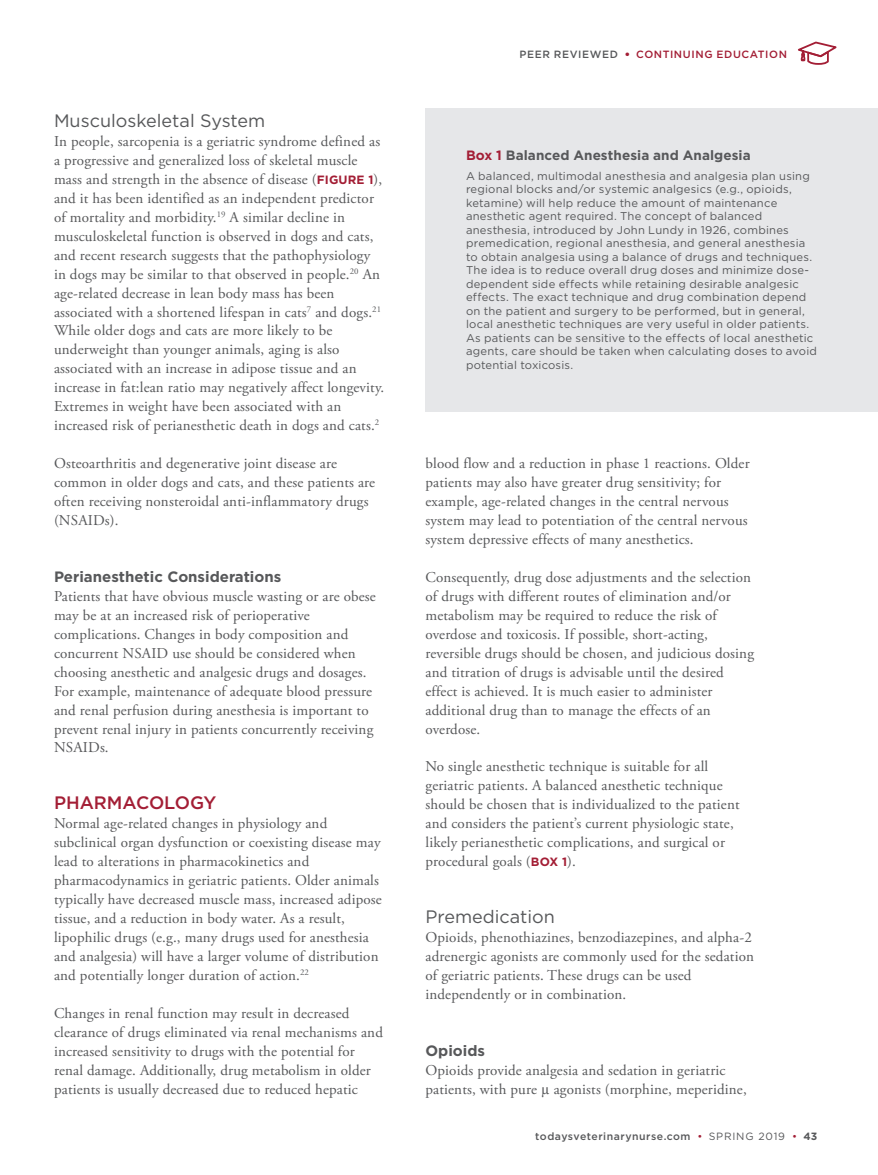
<style>
.page{position:relative;width:878px;height:1175px;background:#fff}
.page>*{position:absolute;margin:0;border:0;box-sizing:border-box;transform-origin:0 0}
.t1{font:18px "Gotham";color:#57585a}
.t2{font:500 18px "Gotham";color:#a31e35}
.t3{font:15px/18.9px "Adobe Garamond Pro";letter-spacing:.01em;color:#57585a}
.t4{font:700 15px "Gotham";color:#57585a}
.t5{font:700 13.5px "Gotham";letter-spacing:.005em;color:#57585a}
.t6{font:11.25px/13.5px "Gotham";letter-spacing:.02em;color:#57585a}
.t7{font:500 10.5px "Gotham";letter-spacing:.05em;color:#57585a}
.t8{font:500 10.5px "Gotham";letter-spacing:.06em;color:#a31e35}
.s1{font-family:"Gotham";font-weight:700;font-size:12px;color:#a31e35}
.s2{color:#57585a}
.s3{font-weight:900}
.s4{color:#a31e35}
.s5{font-family:"Times New Roman"}
.s6{font-weight:400;color:#a31e35}
.s7{font-weight:400}
.s8{font-weight:700}
</style>
<div class="page">
<svg style="left:798px;top:41px;width:39px;height:24px"></svg>
<div style="left:425px;top:108px;width:453px;height:303px;background:#e6e7e9"></div>
<p class="t1" style="left:54px;top:113px;width:213px">Musculoskeletal System</p>
<p class="t3" style="left:54px;top:133px;width:332px">In people, sarcopenia is a geriatric syndrome defined as a progressive and generalized loss of skeletal muscle mass and strength in the absence of disease (<span class="s1">FIGURE 1</span>), and it has been identified as an independent predictor of mortality and morbidity.<sup>19</sup> A similar decline in musculoskeletal function is observed in dogs and cats, and recent research suggests that the pathophysiology in dogs may be similar to that observed in people.<sup>20</sup> An age-related decrease in lean body mass has been associated with a shortened lifespan in cats<sup>7</sup> and dogs.<sup>21<br></sup>While older dogs and cats are more likely to be underweight than younger animals, aging is also associated with an increase in adipose tissue and an increase in fat:lean ratio may negatively affect longevity.<br>Extremes in weight have been associated with an increased risk of perianesthetic death in dogs and cats.<sup>2</sup></p>
<p class="t3" style="left:54px;top:455px;width:323px">Osteoarthritis and degenerative joint disease are common in older dogs and cats, and these patients are often receiving nonsteroidal anti-inflammatory drugs (NSAIDs).</p>
<p class="t4" style="left:54px;top:570px;width:229px">Perianesthetic Considerations</p>
<p class="t3" style="left:54px;top:588px;width:323px">Patients that have obvious muscle wasting or are obese may be at an increased risk of perioperative complications. Changes in body composition and concurrent NSAID use should be considered when choosing anesthetic and analgesic drugs and dosages.<br>For example, maintenance of adequate blood pressure and renal perfusion during anesthesia is important to prevent renal injury in patients concurrently receiving NSAIDs.</p>
<p class="t2" style="left:54px;top:795px;width:164px">PHARMACOLOGY</p>
<p class="t3" style="left:54px;top:815px;width:329px">Normal age-related changes in physiology and subclinical organ dysfunction or coexisting disease may lead to alterations in pharmacokinetics and pharmacodynamics in geriatric patients. Older animals typically have decreased muscle mass, increased adipose tissue, and a reduction in body water. As a result, lipophilic drugs (e.g., many drugs used for anesthesia and analgesia) will have a larger volume of distribution and potentially longer duration of action.<sup>22</sup></p>
<p class="t3" style="left:54px;top:1005px;width:330px">Changes in renal function may result in decreased clearance of drugs eliminated via renal mechanisms and increased sensitivity to drugs with the potential for renal damage. Additionally, drug metabolism in older patients is usually decreased due to reduced hepatic</p>
<p class="t8" style="left:519px;top:50px;width:269px"><span class="s2">PEER REVIEWED</span> <span class="s3">•</span> CONTINUING EDUCATION</p>
<p class="t5" style="left:466px;top:149px;width:286px"><span class="s4">Box 1</span> Balanced Anesthesia and Analgesia</p>
<p class="t6" style="left:466px;top:170px;width:352px">A balanced, multimodal anesthesia and analgesia plan using regional blocks and/or systemic analgesics (e.g., opioids, ketamine) will help reduce the amount of maintenance anesthetic agent required. The concept of balanced anesthesia, introduced by John Lundy in 1926, combines premedication, regional anesthesia, and general anesthesia to obtain analgesia using a balance of drugs and techniques.<br>The idea is to reduce overall drug doses and minimize dose&shy;dependent side effects while retaining desirable analgesic effects. The exact technique and drug combination depend on the patient and surgery to be performed, but in general, local anesthetic techniques are very useful in older patients.<br>As patients can be sensitive to the effects of local anesthetic agents, care should be taken when calculating doses to avoid potential toxicosis.</p>
<p class="t3" style="left:425px;top:455px;width:325px">blood flow and a reduction in phase 1 reactions. Older patients may also have greater drug sensitivity; for example, age-related changes in the central nervous system may lead to potentiation of the central nervous system depressive effects of many anesthetics.</p>
<p class="t3" style="left:425px;top:569px;width:330px">Consequently, drug dose adjustments and the selection of drugs with different routes of elimination and/or metabolism may be required to reduce the risk of overdose and toxicosis. If possible, short-acting, reversible drugs should be chosen, and judicious dosing and titration of drugs is advisable until the desired effect is achieved. It is much easier to administer additional drug than to manage the effects of an overdose.</p>
<p class="t3" style="left:425px;top:758px;width:315px">No single anesthetic technique is suitable for all geriatric patients. A balanced anesthetic technique should be chosen that is individualized to the patient and considers the patient’s current physiologic state, likely perianesthetic complications, and surgical or procedural goals (<span class="s1">BOX 1</span>).</p>
<p class="t1" style="left:425px;top:908px;width:131px">Premedication</p>
<p class="t3" style="left:425px;top:929px;width:330px">Opioids, phenothiazines, benzodiazepines, and alpha-2 adrenergic agonists are commonly used for the sedation of geriatric patients. These drugs can be used independently or in combination.</p>
<p class="t4" style="left:425px;top:1043px;width:61px">Opioids</p>
<p class="t3" style="left:425px;top:1061px;width:323px">Opioids provide analgesia and sedation in geriatric patients, with pure <span class="s5">µ</span> agonists (morphine, meperidine,</p>
<p class="t7" style="left:535px;top:1131px;width:283px">todaysveterinarynurse.com <span class="s6">•</span> <span class="s7">SPRING 2019</span> <span class="s6">•</span> <span class="s8">43</span></p>
</div>
